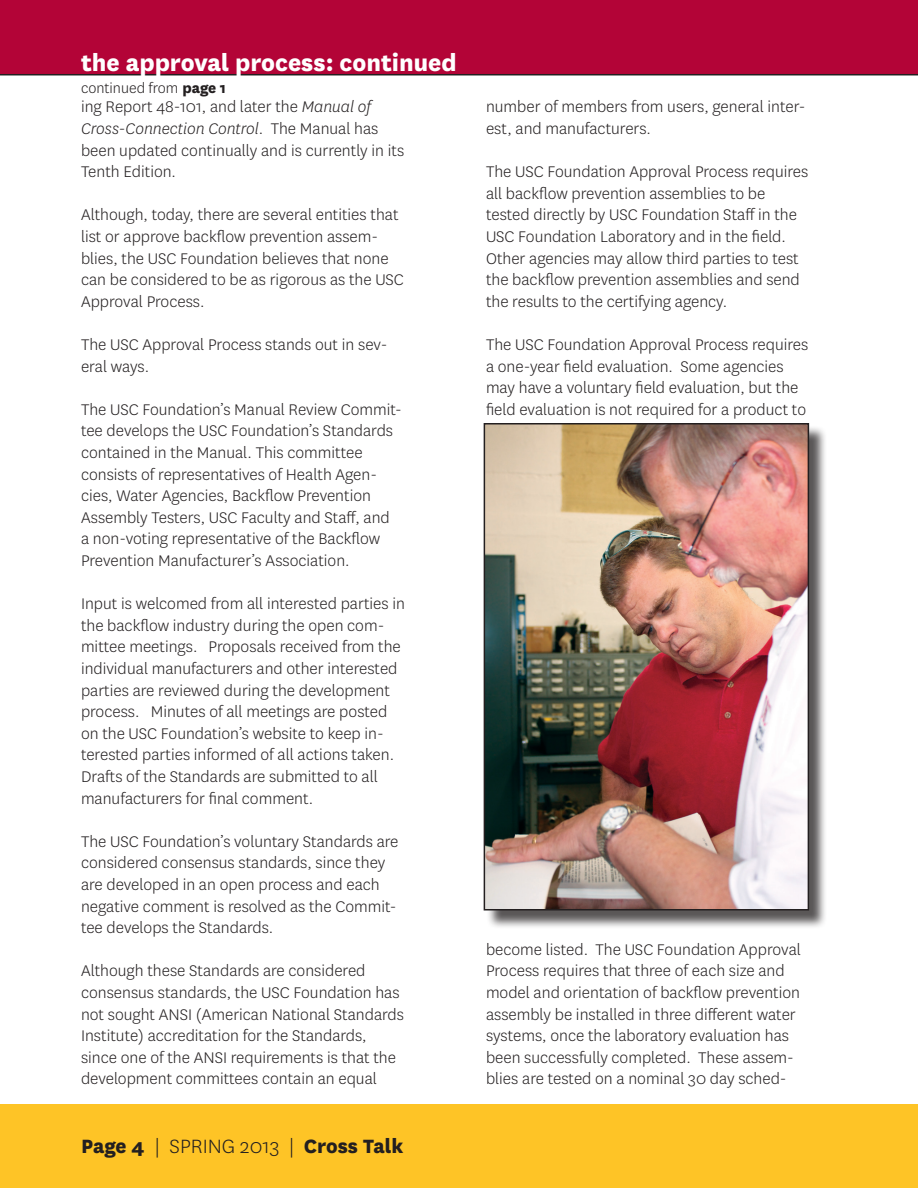
<style>
.page{position:relative;width:918px;height:1188px;background:#fff}
.page>*{position:absolute;margin:0;border:0;box-sizing:border-box;transform-origin:0 0}
.t1{font:800 27px "National";color:#fff}
.t2{font:800 22.5px "National";color:#231f20}
.t3{font:300 18px/21.6px "National";color:#231f20}
.t4{font:300 16.5px "National";color:#231f20}
.s1{font-weight:800}
.s2{font-style:italic}
.s3{font-weight:300}
</style>
<div class="page">
<div style="left:0;top:0;width:918px;height:75px;background:#b30437"></div>
<div style="left:0;top:1104px;width:918px;height:84px;background:#fec426"></div>
<div style="left:486px;top:425px;width:342px;height:504px;background:#231f20;opacity:.75"></div>
<img style="left:487px;top:426px;width:319px;height:481px">
<div style="left:484px;top:423px;width:325px;height:487px;border:2px solid #231f20"></div>
<p class="t1" style="left:81px;top:43px;width:377px">the approval process: continued</p>
<p class="t4" style="left:81px;top:78px;width:147px">continued from <span class="s1">page 1</span></p>
<p class="t3" style="left:81px;top:96px;width:325px">ing Report 48-101, and later the <span class="s2">Manual of Cross-Connection Control</span>. The Manual has been updated continually and is currently in its Tenth Edition.</p>
<p class="t3" style="left:81px;top:204px;width:324px">Although, today, there are several entities that list or approve backflow prevention assem&shy;blies, the USC Foundation believes that none can be considered to be as rigorous as the USC Approval Process.</p>
<p class="t3" style="left:81px;top:333px;width:308px">The USC Approval Process stands out in sev&shy;eral ways.</p>
<p class="t3" style="left:81px;top:398px;width:322px">The USC Foundation’s Manual Review Commit&shy;tee develops the USC Foundation’s Standards contained in the Manual. This committee consists of representatives of Health Agen&shy;cies, Water Agencies, Backflow Prevention Assembly Testers, USC Faculty and Staff, and a non-voting representative of the Backflow Prevention Manufacturer’s Association.</p>
<p class="t3" style="left:81px;top:592px;width:325px">Input is welcomed from all interested parties in the backflow industry during the open com&shy;mittee meetings. Proposals received from the individual manufacturers and other interested parties are reviewed during the development process. Minutes of all meetings are posted on the USC Foundation’s website to keep in&shy;terested parties informed of all actions taken.<br>Drafts of the Standards are submitted to all manufacturers for final comment.</p>
<p class="t3" style="left:81px;top:830px;width:319px">The USC Foundation’s voluntary Standards are considered consensus standards, since they are developed in an open process and each negative comment is resolved as the Commit&shy;tee develops the Standards.</p>
<p class="t3" style="left:81px;top:960px;width:325px">Although these Standards are considered consensus standards, the USC Foundation has not sought ANSI (American National Standards Institute) accreditation for the Standards, since one of the ANSI requirements is that the development committees contain an equal</p>
<p class="t2" style="left:81px;top:1130px;width:324px">Page 4 <span class="s3">| SPRING 2013 |</span> Cross Talk</p>
<p class="t3" style="left:486px;top:96px;width:321px">number of members from users, general inter&shy;est, and manufacturers.</p>
<p class="t3" style="left:486px;top:160px;width:324px">The USC Foundation Approval Process requires all backflow prevention assemblies to be tested directly by USC Foundation Staff in the USC Foundation Laboratory and in the field.<br>Other agencies may allow third parties to test the backflow prevention assemblies and send the results to the certifying agency.</p>
<p class="t3" style="left:486px;top:333px;width:324px">The USC Foundation Approval Process requires a one-year field evaluation. Some agencies may have a voluntary field evaluation, but the field evaluation is not required for a product to</p>
<p class="t3" style="left:486px;top:938px;width:316px">become listed. The USC Foundation Approval Process requires that three of each size and model and orientation of backflow prevention assembly be installed in three different water systems, once the laboratory evaluation has been successfully completed. These assem&shy;blies are tested on a nominal 30 day sched-</p>
</div>
